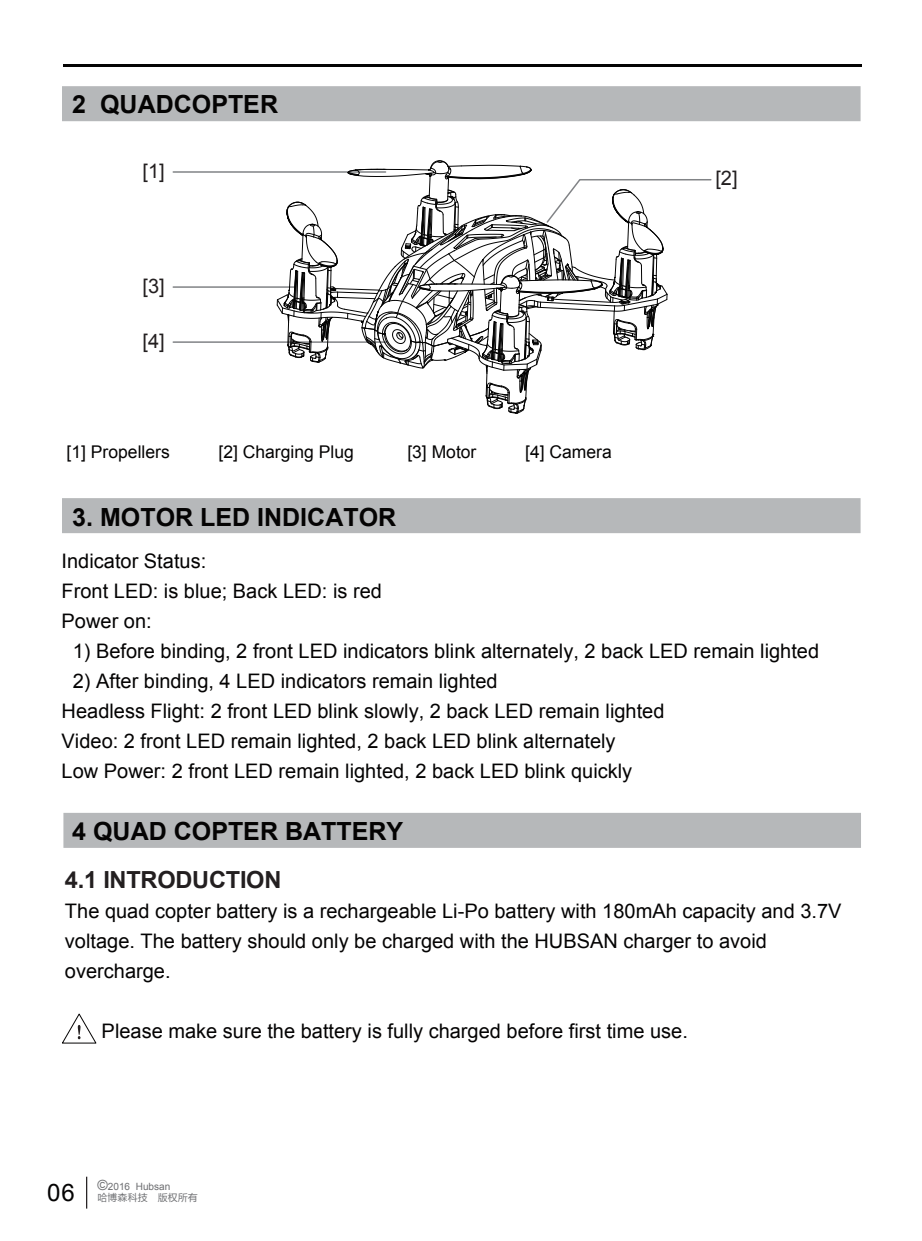
<style>
.page{position:relative;width:922px;height:1241px;background:#fff}
.page>*{position:absolute;margin:0;border:0;box-sizing:border-box;transform-origin:0 0}
.t1{font:700 25px "Arial";color:#040303}
.t2{font:24px "Arial";color:#040303}
.t3{font:700 23.5px "Arial";letter-spacing:-.01em;color:#231f20}
.t4{font:20px/30px "Arial";color:#040303}
.t5{font:20px "Arial";color:#231f20}
.t6{font:17.5px "Arial";color:#040303}
.t7{font:10px "Arial";color:#6d6e71}
.t8{font:10px "FZLTHJW GB1 0";color:#6d6e71}
.s1{font-size:14px}
</style>
<div class="page">
<div style="left:62px;top:86px;width:798px;height:35px;background:#b6b8ba"></div>
<div style="left:62px;top:498px;width:798px;height:35px;background:#b6b8ba"></div>
<hr style="left:173px;top:171px;width:212px;height:2px;background:#818386">
<hr style="left:173px;top:286px;width:122px;height:2px;background:#818386">
<hr style="left:173px;top:341px;width:214px;height:2px;background:#818386">
<svg style="left:276px;top:160px;width:436px;height:254px"></svg>
<div style="left:63px;top:812px;width:797px;height:35px;background:#b6b8ba"></div>
<svg style="left:62px;top:1013px;width:35px;height:31px"></svg>
<hr style="left:63px;top:64px;width:798px;height:2px;background:#040303">
<hr style="left:86px;top:1176px;width:1px;height:32px;background:#231f20">
<p class="t1" style="left:72px;top:87px;width:207px">2 QUADCOPTER</p>
<p class="t5" style="left:142px;top:158px;width:24px">[1]</p>
<p class="t5" style="left:142px;top:273px;width:24px">[3]</p>
<p class="t5" style="left:142px;top:328px;width:24px">[4]</p>
<p class="t6" style="left:67px;top:441px;width:105px">[1] Propellers</p>
<p class="t6" style="left:218px;top:441px;width:137px">[2] Charging Plug</p>
<p class="t6" style="left:407px;top:441px;width:71px">[3] Motor</p>
<p class="t6" style="left:525px;top:441px;width:88px">[4] Camera</p>
<p class="t1" style="left:72px;top:500px;width:325px">3. MOTOR LED INDICATOR</p>
<p class="t5" style="left:715px;top:165px;width:24px">[2]</p>
<p class="t4" style="left:62px;top:546px;width:322px">Indicator Status:<br>Front LED: is blue; Back LED: is red<br>Power on:</p>
<p class="t4" style="left:73px;top:636px;width:747px">1) Before binding, 2 front LED indicators blink alternately, 2 back LED remain lighted</p>
<p class="t4" style="left:62px;top:666px;width:604px;text-indent:11px">2) After binding, 4 LED indicators remain lighted<br>Headless Flight: 2 front LED blink slowly, 2 back LED remain lighted Video: 2 front LED remain lighted, 2 back LED blink alternately<br>Low Power: 2 front LED remain lighted, 2 back LED blink quickly</p>
<p class="t1" style="left:72px;top:814px;width:332px">4 QUAD COPTER BATTERY</p>
<p class="t3" style="left:65px;top:863px;width:218px">4.1 INTRODUCTION</p>
<p class="t4" style="left:65px;top:895px;width:777px">The quad copter battery is a rechargeable Li-Po battery with 180mAh capacity and 3.7V voltage. The battery should only be charged with the HUBSAN charger to avoid overcharge.</p>
<p class="t4" style="left:102px;top:1016px;width:587px">Please make sure the battery is fully charged before first time use.</p>
<p class="t2" style="left:47px;top:1176px;width:29px">06</p>
<p class="t7" style="left:98px;top:1179px;width:74px"><span class="s1">©</span>2016 Hubsan</p>
<p class="t8" style="left:98px;top:1192px;width:102px">哈博森科技　版权所有</p>
</div>
